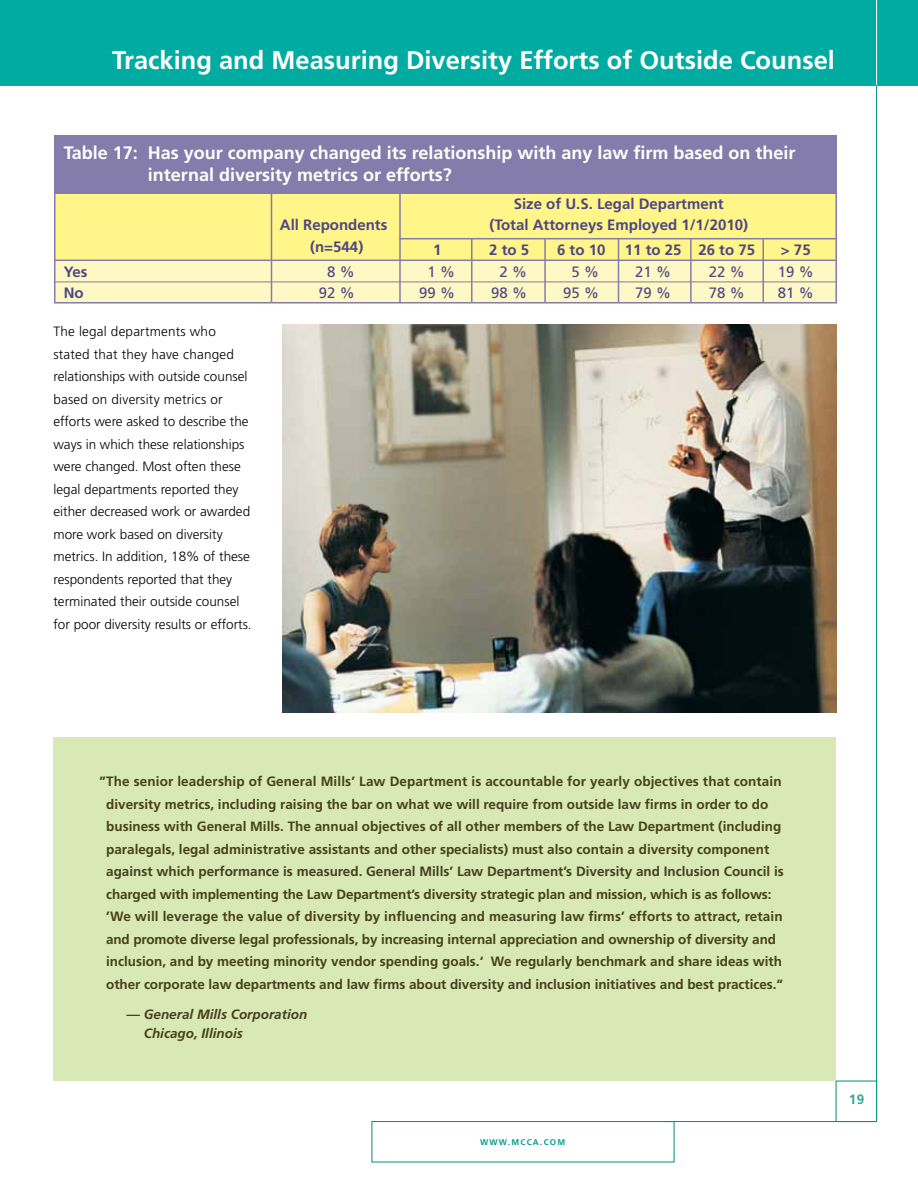
<style>
.page{position:relative;width:918px;height:1188px;background:#fff}
.page>*{position:absolute;margin:0;border:0;box-sizing:border-box;transform-origin:0 0}
.t1{font:700 25.5px "Frutiger";color:#fff}
.t2{font:700 18px/21.6px "Frutiger";color:#fff}
.t3{font:700 15px "Frutiger";color:#4e4685}
.t4{font:15px "Frutiger";color:#4e4685}
.t5{font:700 13.5px/22.5px "Frutiger";color:#46401b}
.t6{font:300 13.5px/22.5px "Frutiger";color:#000}
.t7{font:italic 700 13.5px/19.5px "Frutiger";color:#46401b}
.t8{font:700 13.5px "Frutiger";color:#32a69a}
.t9{font:700 8.25px "Frutiger";letter-spacing:.15em;color:#009e8f}
</style>
<div class="page">
<div style="left:0;top:0;width:918px;height:85px;background:#00aca1"></div>
<div style="left:372px;top:1121px;width:302px;height:41px;background:#fff;border:1px solid #008f7c"></div>
<hr style="left:664px;top:1121px;width:210px;height:1px;background:#008f7c">
<hr style="left:876px;top:1px;width:1px;height:1119px;background:#008f7c">
<hr style="left:876px;top:0;width:1px;height:85px;background:#fff">
<div style="left:836px;top:1081px;width:41px;height:41px;background:#fff;border:1px solid #008f7c"></div>
<div style="left:54px;top:193px;width:782px;height:110px;background:#fef9c4"></div>
<div style="left:55px;top:193px;width:781px;height:67px;background:#fff588"></div>
<div style="left:54px;top:135px;width:783px;height:58px;background:#847caa"></div>
<hr style="left:399px;top:192px;width:2px;height:110px;background:#847caa">
<hr style="left:271px;top:192px;width:1px;height:110px;background:#847caa">
<hr style="left:471px;top:239px;width:1px;height:63px;background:#847caa">
<hr style="left:544px;top:239px;width:2px;height:63px;background:#847caa">
<hr style="left:618px;top:239px;width:1px;height:63px;background:#847caa">
<hr style="left:690px;top:239px;width:2px;height:63px;background:#847caa">
<hr style="left:762px;top:239px;width:2px;height:63px;background:#847caa">
<hr style="left:54px;top:192px;width:782px;height:2px;background:#847caa">
<div style="left:54px;top:135px;width:783px;height:168px;border:2px solid #847caa"></div>
<hr style="left:400px;top:238px;width:436px;height:1px;background:#847caa">
<hr style="left:55px;top:260px;width:781px;height:1px;background:#847caa">
<hr style="left:55px;top:282px;width:781px;height:1px;background:#847caa">
<div style="left:53px;top:737px;width:783px;height:344px;background:#d8e9b6"></div>
<img style="left:283px;top:324px;width:554px;height:389px">
<h1 class="t1" style="left:112px;top:45px;width:724px">Tracking and Measuring Diversity Efforts of Outside Counsel</h1>
<h2 class="t2" style="left:148px;top:142px;width:649px;text-indent:-84px">Table 17: Has your company changed its relationship with any law firm based on their internal diversity metrics or efforts?</h2>
<p class="t3" style="left:514px;top:195px;width:212px">Size of U.S. Legal Department</p>
<p class="t3" style="left:280px;top:216px;width:109px">All Repondents</p>
<p class="t3" style="left:489px;top:216px;width:260px">(Total Attorneys Employed 1/1/2010)</p>
<p class="t3" style="left:310px;top:238px;width:55px">(n=544)</p>
<p class="t3" style="left:433px;top:241px;width:10px">1</p>
<p class="t3" style="left:489px;top:241px;width:42px">2 to 5</p>
<p class="t3" style="left:557px;top:241px;width:50px">6 to 10</p>
<p class="t3" style="left:625px;top:241px;width:132px">11 to 25 26 to 75</p>
<p class="t3" style="left:781px;top:241px;width:31px">&gt; 75</p>
<p class="t3" style="left:64px;top:263px;width:25px">Yes</p>
<p class="t4" style="left:327px;top:263px;width:29px">8 %</p>
<p class="t4" style="left:428px;top:263px;width:29px">1 %</p>
<p class="t4" style="left:500px;top:263px;width:29px">2 %</p>
<p class="t4" style="left:572px;top:263px;width:29px">5 %</p>
<p class="t4" style="left:635px;top:263px;width:37px">21 %</p>
<p class="t4" style="left:709px;top:263px;width:37px">22 %</p>
<p class="t4" style="left:778px;top:263px;width:37px">19 %</p>
<p class="t3" style="left:64px;top:284px;width:21px">No</p>
<p class="t4" style="left:319px;top:284px;width:37px">92 %</p>
<p class="t4" style="left:419px;top:284px;width:37px">99 %</p>
<p class="t4" style="left:491px;top:284px;width:37px">98 %</p>
<p class="t4" style="left:563px;top:284px;width:37px">95 %</p>
<p class="t4" style="left:635px;top:284px;width:37px">79 %</p>
<p class="t4" style="left:709px;top:284px;width:37px">78 %</p>
<p class="t4" style="left:778px;top:284px;width:37px">81 %</p>
<p class="t6" style="left:53px;top:320px;width:200px">The legal departments who stated that they have changed relationships with outside counsel based on diversity metrics or efforts were asked to describe the ways in which these relationships were changed. Most often these legal departments reported they either decreased work or awarded more work based on diversity metrics. In addition, 18% of these respondents reported that they terminated their outside counsel for poor diversity results or efforts.</p>
<p class="t5" style="left:106px;top:770px;width:679px;text-indent:-7px">”The senior leadership of General Mills’ Law Department is accountable for yearly objectives that contain diversity metrics, including raising the bar on what we will require from outside law firms in order to do business with General Mills. The annual objectives of all other members of the Law Department (including paralegals, legal administrative assistants and other specialists) must also contain a diversity component against which performance is measured. General Mills’ Law Department’s Diversity and Inclusion Council is charged with implementing the Law Department’s diversity strategic plan and mission, which is as follows: ’We will leverage the value of diversity by influencing and measuring law firms’ efforts to attract, retain and promote diverse legal professionals, by increasing internal appreciation and ownership of diversity and inclusion, and by meeting minority vendor spending goals.‘ We regularly benchmark and share ideas with other corporate law departments and law firms about diversity and inclusion initiatives and best practices.“</p>
<p class="t7" style="left:144px;top:1004px;width:165px;text-indent:-17px">— General Mills Corporation<br>Chicago, Illinois</p>
<p class="t9" style="left:480px;top:1137px;width:87px">www.MCCA.COM</p>
<p class="t8" style="left:849px;top:1091px;width:17px">19</p>
</div>
